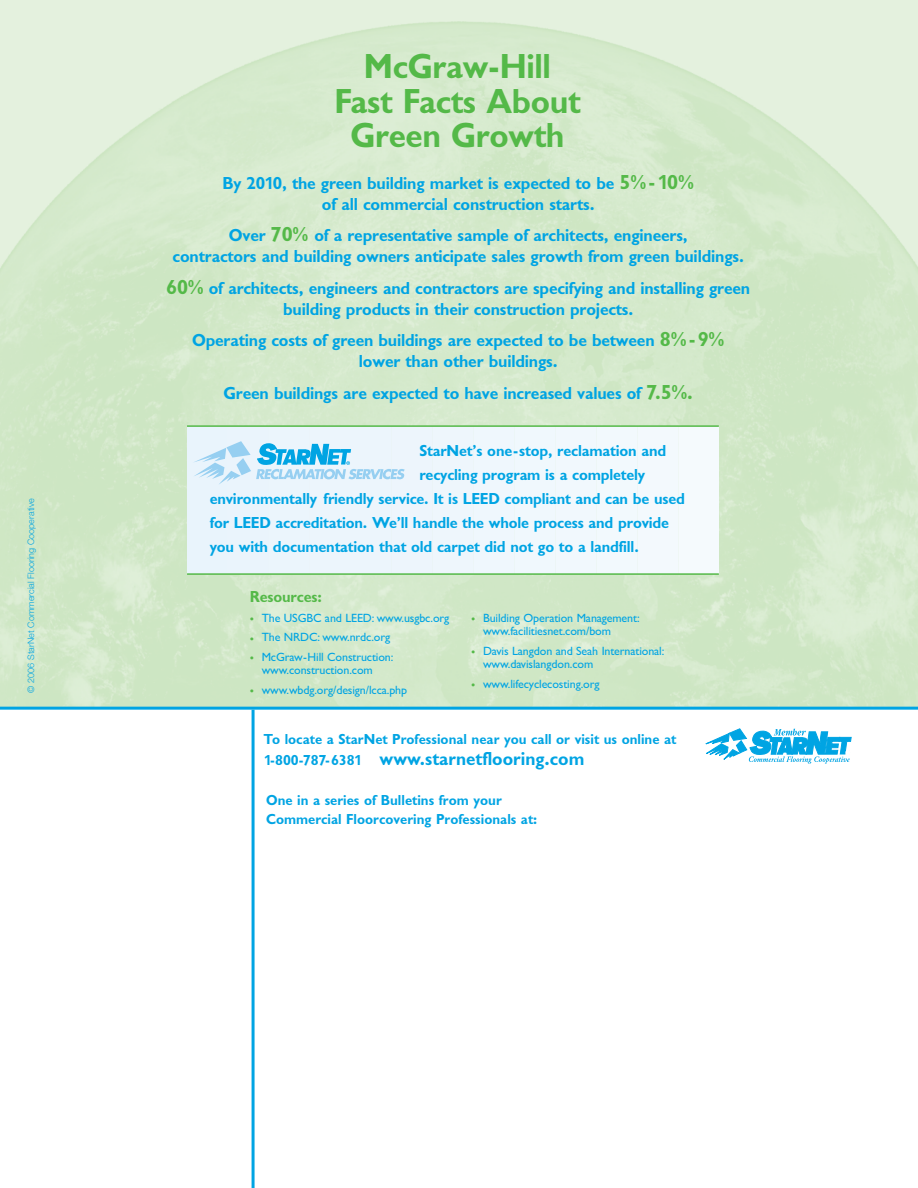
<style>
.page{position:relative;width:918px;height:1188px;background:#fff}
.page>*{position:absolute;margin:0;border:0;box-sizing:border-box;transform-origin:0 0}
.t1{font:36px/34.5px "Gill Sans Bld";letter-spacing:-.01em;color:#54b948;text-align:center}
.t2{font:19.5px "Gill Sans Bld";color:#00a4e3}
.t3{font:18px/21px "Gill Sans Bld";letter-spacing:-.01em;color:#00a4e3;text-align:center}
.t4{font:16.5px "Gill Sans Bld";letter-spacing:-.01em;color:#00a4e3}
.t5{font:16.5px "Gill Sans Bld";letter-spacing:-.01em;color:#54b948}
.t6{font:15px/19.5px "Gill Sans Bld";color:#00a4e3}
.t7{font:12px/13.5px "Gill Sans";letter-spacing:-.01em;color:#00a4e3}
.t8{font:300 9px "Helvetica Neue";color:#00a4e3}
.s1{font-size:21px;color:#54b948}
.s2{color:#54b948}
.s3{font-size:15px}
</style>
<div class="page">
<svg style="left:705px;top:728px;width:146px;height:36px"></svg>
<hr style="left:252px;top:710px;width:3px;height:478px;background:#00a4e3">
<hr style="left:0;top:707px;width:918px;height:3px;background:#00a4e3">
<div style="left:196px;top:426px;width:22px;height:147px;background:#e9f4fc"></div>
<div style="left:237px;top:426px;width:22px;height:147px;background:#eaf4fc"></div>
<div style="left:278px;top:426px;width:22px;height:147px;background:#ebf5fc"></div>
<div style="left:319px;top:426px;width:22px;height:147px;background:#ecf5fc"></div>
<div style="left:360px;top:426px;width:22px;height:147px;background:#ecf5fc"></div>
<div style="left:401px;top:426px;width:22px;height:147px;background:#edf5fc"></div>
<div style="left:442px;top:426px;width:22px;height:147px;background:#eef6fc"></div>
<div style="left:483px;top:426px;width:22px;height:147px;background:#eff7fd"></div>
<div style="left:524px;top:426px;width:22px;height:147px;background:#f0f8fd"></div>
<div style="left:565px;top:426px;width:22px;height:147px;background:#f1f8fd"></div>
<div style="left:606px;top:426px;width:22px;height:147px;background:#f2f9fd"></div>
<div style="left:647px;top:426px;width:22px;height:147px;background:#f3f9fd"></div>
<div style="left:688px;top:426px;width:22px;height:147px;background:#f5fafd"></div>
<hr style="left:187px;top:425px;width:532px;height:2px;background:#54b948">
<hr style="left:187px;top:573px;width:532px;height:2px;background:#54b948">
<svg style="left:193px;top:441px;width:212px;height:44px"></svg>
<p class="t8" style="left:28px;top:693px;width:196px;rotate:-90deg">© 2006 StarNet Commercial Flooring Cooperative</p>
<h1 class="t1" style="left:334px;top:53px;width:248px">McGraw-Hill<br>Fast Facts About<br>Green Growth</h1>
<p class="t3" style="left:223px;top:174px;width:473px">By 2010, the green building market is expected to be <span class="s1">5% - 10% </span>of all commercial construction starts.</p>
<p class="t3" style="left:173px;top:227px;width:573px">Over <span class="s1">70%</span> of a representative sample of architects, engineers,<br>contractors and building owners anticipate sales growth from green buildings.</p>
<p class="t3" style="left:166px;top:279px;width:586px"><span class="s1">60%</span> of architects, engineers and contractors are specifying and installing green building products in their construction projects.</p>
<p class="t3" style="left:192px;top:332px;width:534px">Operating costs of green buildings are expected to be between <span class="s1">8% - 9% </span>lower than other buildings.</p>
<p class="t3" style="left:224px;top:384px;width:471px">Green buildings are expected to have increased values of <span class="s1">7.5%.</span></p>
<p class="t4" style="left:419px;top:445px;width:248px">StarNet’s one-stop, reclamation and</p>
<p class="t4" style="left:419px;top:469px;width:227px">recycling program is a completely</p>
<p class="t4" style="left:210px;top:493px;width:477px">environmentally friendly service. It is LEED compliant and can be used</p>
<p class="t4" style="left:210px;top:517px;width:461px">for LEED accreditation. We’ll handle the whole process and provide</p>
<p class="t4" style="left:210px;top:541px;width:431px">you with documentation that old carpet did not go to a landfill.</p>
<p class="t5" style="left:250px;top:591px;width:74px">Resources:</p>
<p class="t7" style="left:250px;top:612px;width:201px"><span class="s2">•</span> The USGBC and LEED: www.usgbc.org</p>
<p class="t7" style="left:250px;top:632px;width:142px"><span class="s2">•</span> The NRDC: www.nrdc.org</p>
<p class="t7" style="left:262px;top:651px;width:133px;text-indent:-12px"><span class="s2">•</span> McGraw-Hill Construction: www.construction.com</p>
<p class="t7" style="left:250px;top:685px;width:159px"><span class="s2">•</span> www.wbdg.org/design/lcca.php</p>
<p class="t7" style="left:483px;top:612px;width:158px;text-indent:-12px"><span class="s2">•</span> Building Operation Management: www.facilitiesnet.com/bom</p>
<p class="t7" style="left:483px;top:645px;width:183px;text-indent:-12px"><span class="s2">•</span> Davis Langdon and Seah International: www.davislangdon.com</p>
<p class="t7" style="left:471px;top:678px;width:130px"><span class="s2">•</span> www.lifecyclecosting.org</p>
<p class="t6" style="left:264px;top:731px;width:414px">To locate a StarNet Professional near you call or visit us online at</p>
<p class="t2" style="left:264px;top:752px;width:322px"><span class="s3">1-800-787-6381</span> www.starnetflooring.com</p>
<p class="t6" style="left:266px;top:792px;width:273px">One in a series of Bulletins from your<br>Commercial Floorcovering Professionals at:</p>
</div>
